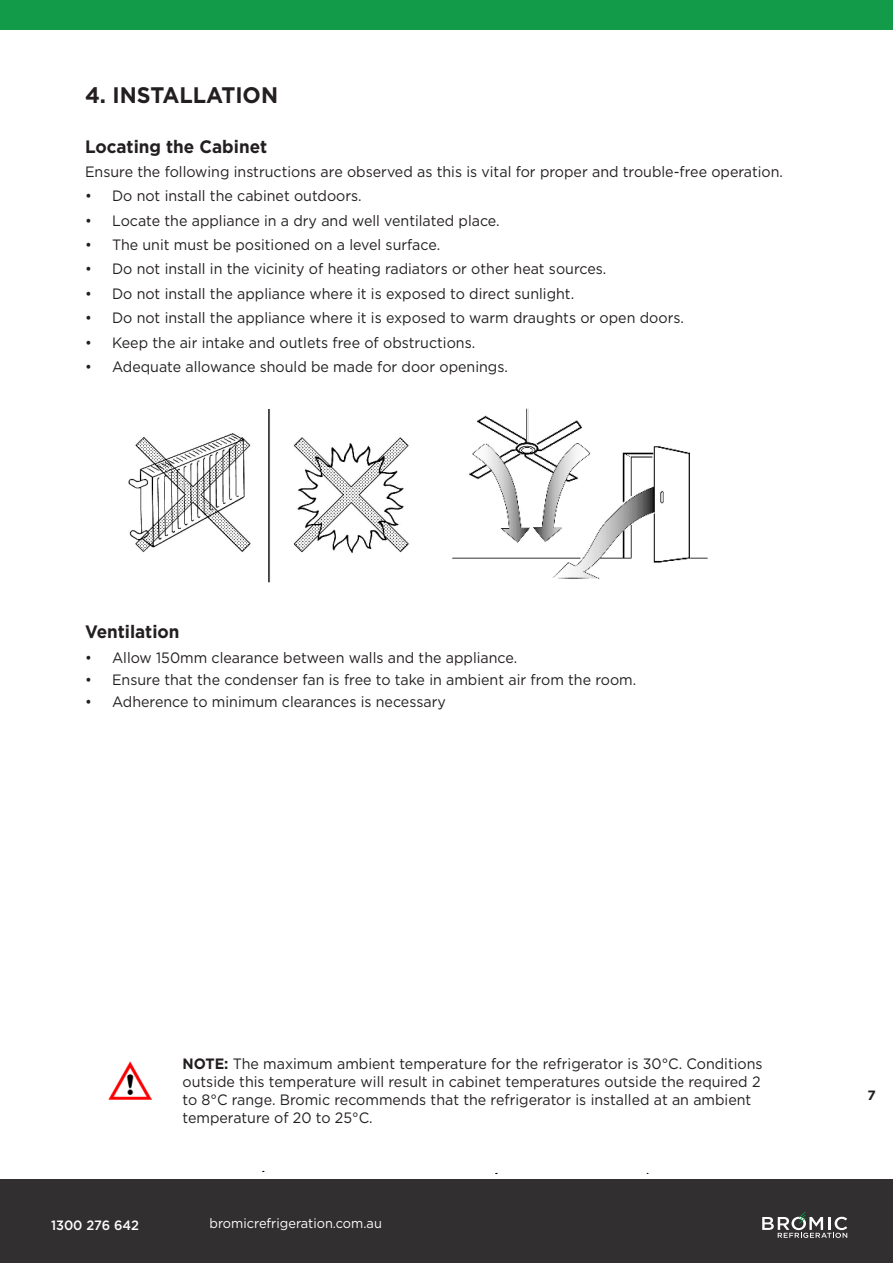
<style>
.page{position:relative;width:893px;height:1263px;background:#fff}
.page>*{position:absolute;margin:0;border:0;box-sizing:border-box;transform-origin:0 0}
.t1{font:700 22.5px "Gotham";color:#231f20;scale:.96 1}
.t2{font:700 18px "Gotham";color:#231f20;scale:.95 1}
.t3{font:15px/18px "Gotham";color:#231f20;scale:.95 1}
.t4{font:13.5px "Gotham";color:#fff;scale:.95 1}
.t5{font:500 13.5px "Gotham";color:#fff;scale:.95 1}
.t6{font:700 13.5px "Gotham";color:#231f20}
.s1{font-weight:700}
</style>
<div class="page">
<div style="left:0;top:1179px;width:893px;height:84px;background:#312f30"></div>
<div style="left:0;top:0;width:893px;height:30px;background:#129b49"></div>
<svg style="left:762px;top:1212px;width:85px;height:26px"></svg>
<img style="left:108px;top:1062px;width:44px;height:38px">
<img style="left:128px;top:409px;width:281px;height:173px">
<img style="left:452px;top:409px;width:256px;height:171px">
<h1 class="t1" style="left:85px;top:85px;width:203px">4. INSTALLATION</h1>
<p class="t2" style="left:85px;top:138px;width:193px">Locating the Cabinet</p>
<p class="t3" style="left:85px;top:163px;width:736px">Ensure the following instructions are observed as this is vital for proper and trouble-free operation.</p>
<p class="t3" style="left:85px;top:188px;width:293px">• Do not install the cabinet outdoors.</p>
<p class="t3" style="left:85px;top:212px;width:438px">• Locate the appliance in a dry and well ventilated place.</p>
<p class="t3" style="left:85px;top:236px;width:375px">• The unit must be positioned on a level surface.</p>
<p class="t3" style="left:85px;top:261px;width:550px">• Do not install in the vicinity of heating radiators or other heat sources.</p>
<p class="t3" style="left:85px;top:285px;width:516px">• Do not install the appliance where it is exposed to direct sunlight.</p>
<p class="t3" style="left:85px;top:310px;width:632px">• Do not install the appliance where it is exposed to warm draughts or open doors.</p>
<p class="t3" style="left:85px;top:334px;width:412px">• Keep the air intake and outlets free of obstructions.</p>
<p class="t3" style="left:85px;top:358px;width:447px">• Adequate allowance should be made for door openings.</p>
<p class="t2" style="left:85px;top:624px;width:101px">Ventilation</p>
<p class="t3" style="left:85px;top:649px;width:456px">• Allow 150mm clearance between walls and the appliance.</p>
<p class="t3" style="left:85px;top:671px;width:582px">• Ensure that the condenser fan is free to take in ambient air from the room.</p>
<p class="t3" style="left:85px;top:693px;width:381px">• Adherence to minimum clearances is necessary</p>
<p class="t3" style="left:182px;top:1056px;width:612px"><span class="s1">NOTE:</span> The maximum ambient temperature for the refrigerator is 30°C. Conditions outside this temperature will result in cabinet temperatures outside the required 2 to 8°C range. Bromic recommends that the refrigerator is installed at an ambient temperature of 20 to 25°C.</p>
<p class="t5" style="left:51px;top:1219px;width:94px">1300 276 642</p>
<p class="t4" style="left:209px;top:1217px;width:183px">bromicrefrigeration.com.au</p>
<p class="t6" style="left:867px;top:1089px;width:10px">7</p>
</div>
